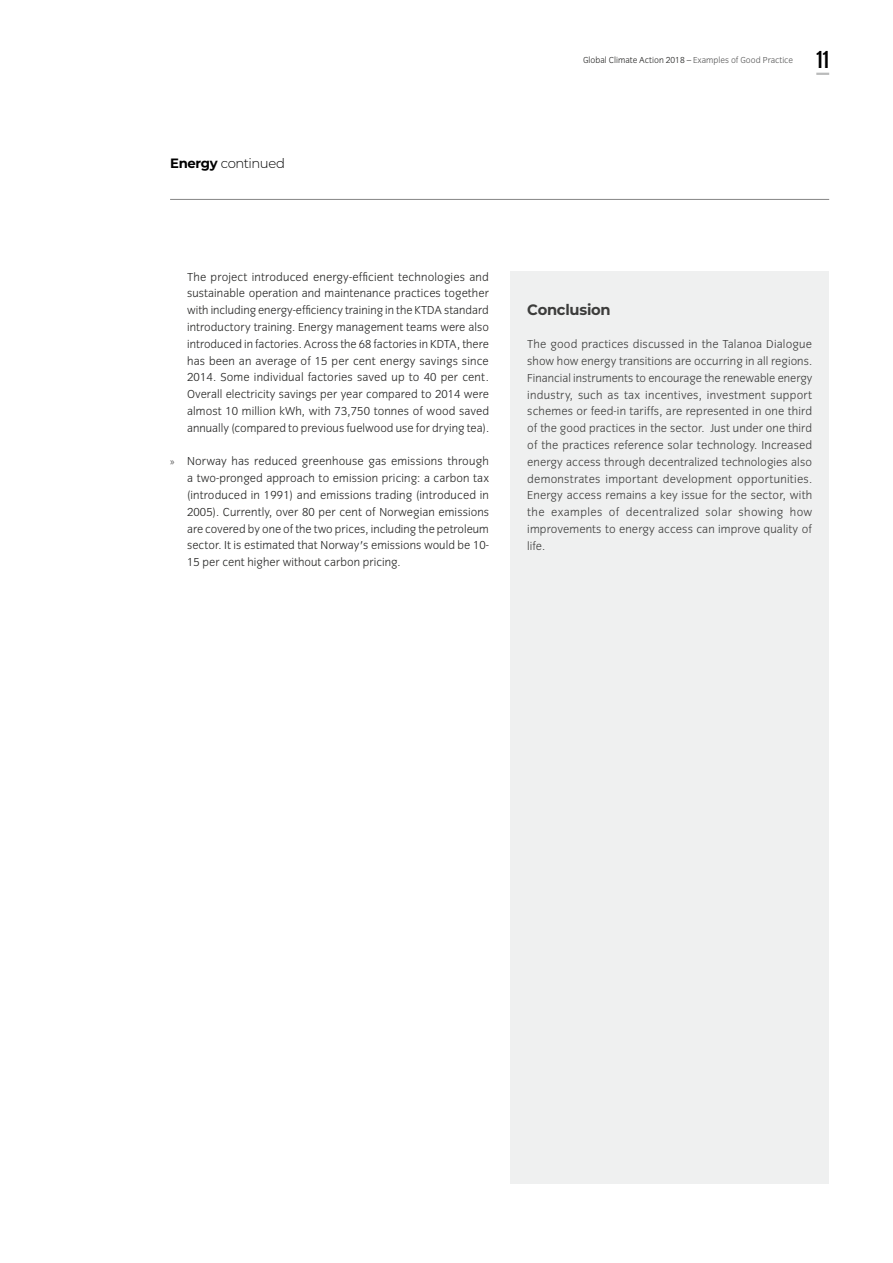
<style>
.page{position:relative;width:893px;height:1263px;background:#fff}
.page>*{position:absolute;margin:0;border:0;box-sizing:border-box;transform-origin:0 0}
.t1{font:700 19.5px "Antonio";color:#000}
.t2{font:700 15px "Montserrat";letter-spacing:-.015em;color:#3c3c3b}
.t3{font:300 13.5px "Montserrat";letter-spacing:-.035em;color:#000}
.t4{font:300 12px/16.8px "Congress Sans";letter-spacing:.005em;color:#262625;text-align:justify}
.t5{font:300 12px/16.8px "Congress Sans";letter-spacing:.01em;color:#3c3c3b;text-align:justify}
.t6{font:300 9px "Congress Sans";color:#262625}
.s1{font-weight:700}
.s2{color:#565656}
.s3{font-family:"Myriad Pro";font-weight:400;font-size:10.5px;color:#565656}
</style>
<div class="page">
<svg style="left:816px;top:73px;width:13px;height:2px"></svg>
<div style="left:510px;top:271px;width:319px;height:913px;background:#eff0f0"></div>
<hr style="left:170px;top:199px;width:659px;height:1px;background:#858585">
<p class="t3" style="left:170px;top:154px;width:116px"><span class="s1">Energy</span> continued</p>
<p class="t6" style="left:583px;top:55px;width:211px">Global Climate Action 2018 – <span class="s2">Examples of Good Practice</span></p>
<h1 class="t1" style="left:816px;top:45px;width:14px">11</h1>
<p class="t4" style="left:187px;top:268px;width:304px">The project introduced energy-efficient technologies and sustainable operation and maintenance practices together with including energy-efficiency training in the KTDA standard introductory training. Energy management teams were also introduced in factories. Across the 68 factories in KDTA, there has been an average of 15 per cent energy savings since 2014. Some individual factories saved up to 40 per cent.<br>Overall electricity savings per year compared to 2014 were almost 10 million kWh, with 73,750 tonnes of wood saved annually (compared to previous fuelwood use for drying tea).</p>
<p class="t4" style="left:187px;top:453px;width:304px;text-indent:-17px"><span class="s3">»</span> Norway has reduced greenhouse gas emissions through a two-pronged approach to emission pricing: a carbon tax (introduced in 1991) and emissions trading (introduced in 2005). Currently, over 80 per cent of Norwegian emissions are covered by one of the two prices, including the petroleum sector. It is estimated that Norway's emissions would be 10- 15 per cent higher without carbon pricing.</p>
<p class="t2" style="left:527px;top:298px;width:85px">Conclusion</p>
<p class="t5" style="left:527px;top:336px;width:287px">The good practices discussed in the Talanoa Dialogue show how energy transitions are occurring in all regions.<br>Financial instruments to encourage the renewable energy industry, such as tax incentives, investment support schemes or feed-in tariffs, are represented in one third of the good practices in the sector. Just under one third of the practices reference solar technology. Increased energy access through decentralized technologies also demonstrates important development opportunities.<br>Energy access remains a key issue for the sector, with the examples of decentralized solar showing how improvements to energy access can improve quality of life.</p>
</div>
